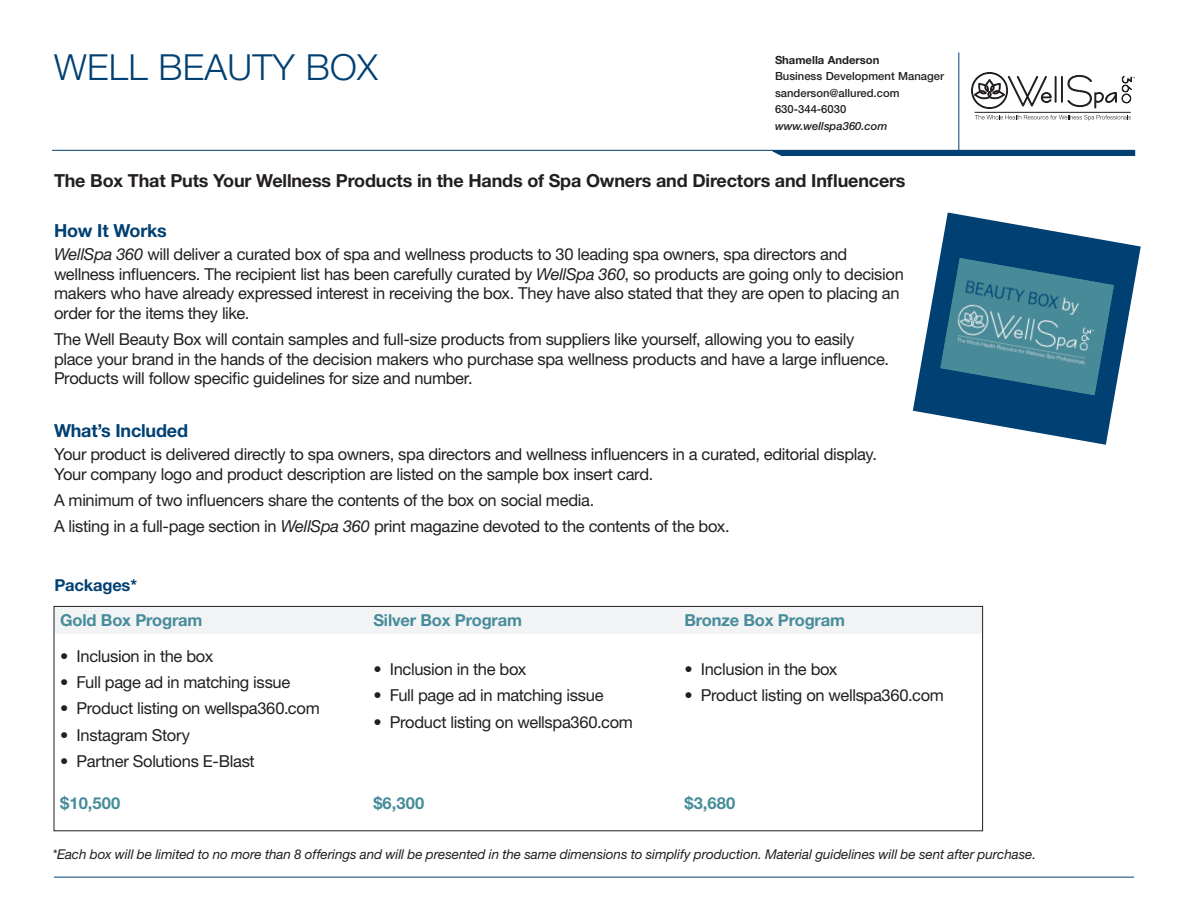
<style>
.page{position:relative;width:1188px;height:918px;background:#fff}
.page>*{position:absolute;margin:0;border:0;box-sizing:border-box;transform-origin:0 0}
.Category_Headline{font:300 36px "Helvetica Neue LT Std";letter-spacing:.01em;color:#004073}
.Deck{font:700 18px "Helvetica Neue LT Std";letter-spacing:-.01em;color:#231f20}
.Subhead_1{font:700 18px "Helvetica Neue LT Std";letter-spacing:-.01em;color:#004073}
.Body_text{font:16.5px/19.5px "Helvetica Neue LT Std";letter-spacing:-.02em;color:#231f20}
.Subhead_2{font:700 16.5px "Helvetica Neue LT Std";letter-spacing:-.01em;color:#468c9a}
.Subhead_2-2{font:700 16.5px "Helvetica Neue LT Std";letter-spacing:-.01em;color:#004073}
.Body_text-2{font:italic 13.5px "Helvetica Neue LT Std";letter-spacing:-.005em;color:#231f20}
.Sales_Rep_Info{font:500 11.25px "Helvetica Neue LT Std";color:#231f20}
.Sales_Website{font:italic 500 11.25px "Helvetica Neue LT Std";color:#231f20}
.Sales_Rep_Name{font:700 11.25px "Helvetica Neue LT Std";color:#231f20}
.s1{font-style:italic}
</style>
<div class="page">
<hr style="left:54px;top:877px;width:1080px;height:1px;background:#004073">
<hr style="left:959px;top:52px;width:1px;height:101px;background:#004073">
<hr style="left:52px;top:150px;width:1082px;height:1px;background:#004073">
<svg style="left:771px;top:149px;width:365px;height:7px"></svg>
<svg style="left:971px;top:72px;width:164px;height:37px"></svg>
<svg style="left:975px;top:115px;width:156px;height:6px"></svg>
<hr style="left:975px;top:112px;width:156px;height:1px;background:#231f20">
<div style="left:56px;top:608px;width:925px;height:25px;background:#f2f3f4"></div>
<div style="left:54px;top:606px;width:929px;height:225px;border:1px solid #231f20"></div>
<svg style="left:913px;top:213px;width:228px;height:232px;fill:#004073"></svg>
<img style="left:940px;top:258px;width:174px;height:137px">
<p class="Category_Headline" style="left:54px;top:45px;width:325px">WELL BEAUTY BOX</p>
<p class="Sales_Rep_Name" style="left:775px;top:53px;width:106px">Shamella Anderson</p>
<p class="Sales_Rep_Info" style="left:775px;top:69px;width:171px">Business Development Manager</p>
<p class="Sales_Rep_Info" style="left:775px;top:86px;width:126px">sanderson@allured.com</p>
<p class="Sales_Rep_Info" style="left:775px;top:102px;width:73px">630-344-6030</p>
<p class="Sales_Website" style="left:775px;top:119px;width:114px">www.wellspa360.com</p>
<p class="Deck" style="left:54px;top:170px;width:853px">The Box That Puts Your Wellness Products in the Hands of Spa Owners and Directors and Influencers</p>
<p class="Subhead_1" style="left:54px;top:219px;width:114px">How It Works</p>
<p class="Body_text" style="left:54px;top:245px;width:851px"><span class="s1">WellSpa 360</span> will deliver a curated box of spa and wellness products to 30 leading spa owners, spa directors and wellness influencers. The recipient list has been carefully curated by <span class="s1">WellSpa 360</span>, so products are going only to decision makers who have already expressed interest in receiving the box. They have also stated that they are open to placing an order for the items they like.</p>
<p class="Body_text" style="left:54px;top:329px;width:837px">The Well Beauty Box will contain samples and full-size products from suppliers like yourself, allowing you to easily place your brand in the hands of the decision makers who purchase spa wellness products and have a large influence.<br>Products will follow specific guidelines for size and number.</p>
<p class="Subhead_1" style="left:54px;top:419px;width:136px">What’s Included</p>
<p class="Body_text" style="left:54px;top:445px;width:825px">Your product is delivered directly to spa owners, spa directors and wellness influencers in a curated, editorial display.<br>Your company logo and product description are listed on the sample box insert card.</p>
<p class="Body_text" style="left:54px;top:490px;width:542px">A minimum of two influencers share the contents of the box on social media.</p>
<p class="Body_text" style="left:54px;top:517px;width:677px">A listing in a full-page section in <span class="s1">WellSpa 360</span> print magazine devoted to the contents of the box.</p>
<p class="Subhead_2-2" style="left:54px;top:575px;width:84px">Packages*</p>
<p class="Subhead_2" style="left:60px;top:610px;width:144px">Gold Box Program</p>
<p class="Subhead_2" style="left:373px;top:610px;width:150px">Silver Box Program</p>
<p class="Subhead_2" style="left:684px;top:610px;width:162px">Bronze Box Program</p>
<p class="Body_text" style="left:60px;top:646px;width:155px">• Inclusion in the box</p>
<p class="Body_text" style="left:60px;top:672px;width:232px">• Full page ad in matching issue</p>
<p class="Body_text" style="left:60px;top:699px;width:261px">• Product listing on wellspa360.com</p>
<p class="Body_text" style="left:60px;top:725px;width:131px">• Instagram Story</p>
<p class="Body_text" style="left:60px;top:751px;width:196px">• Partner Solutions E-Blast</p>
<p class="Body_text" style="left:373px;top:659px;width:155px">• Inclusion in the box</p>
<p class="Body_text" style="left:373px;top:686px;width:232px">• Full page ad in matching issue</p>
<p class="Body_text" style="left:373px;top:712px;width:261px">• Product listing on wellspa360.com</p>
<p class="Body_text" style="left:684px;top:659px;width:155px">• Inclusion in the box</p>
<p class="Body_text" style="left:684px;top:686px;width:261px">• Product listing on wellspa360.com</p>
<p class="Subhead_2" style="left:60px;top:793px;width:62px">$10,500</p>
<p class="Subhead_2" style="left:373px;top:793px;width:52px">$6,300</p>
<p class="Subhead_2" style="left:684px;top:793px;width:52px">$3,680</p>
<p class="Body_text-2" style="left:52px;top:846px;width:985px">*Each box will be limited to no more than 8 offerings and will be presented in the same dimensions to simplify production. Material guidelines will be sent after purchase.</p>
</div>
